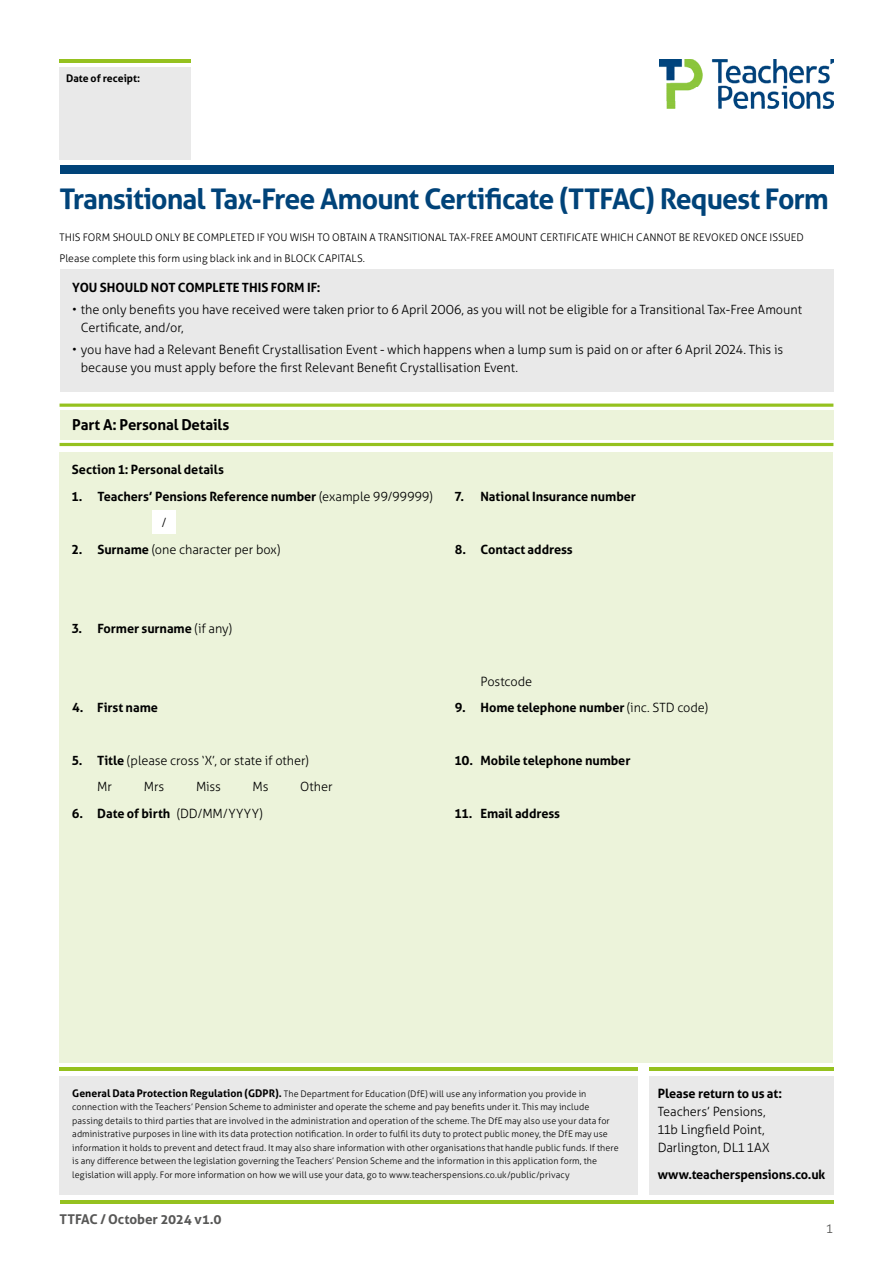
<style>
.page{position:relative;width:893px;height:1263px;background:#fff}
.page>*{position:absolute;margin:0;border:0;box-sizing:border-box;transform-origin:0 0}
.t1{font:700 28.5px "Aller";letter-spacing:-.035em;color:#004379}
.t2{font:700 15px "Aller";letter-spacing:-.01em;color:#000}
.t3{font:700 13.5px "Aller";letter-spacing:-.01em;color:#575756}
.t4{font:300 13.5px "Aller";color:#575756}
.t5{font:300 12.75px/18px "Aller";letter-spacing:-.005em;color:#000}
.t6{font:700 12.75px/26.1px "Aller";letter-spacing:-.005em;color:#000}
.t7{font:300 10.5px "Aller";color:#000}
.t8{font:700 10.5px "Aller";color:#000}
.t9{font:300 9px/13.5px "Aller";letter-spacing:.01em;color:#000}
.s1{font-weight:300}
.s2{font-weight:700}
.s3{font-weight:700;font-size:10.5px}
</style>
<div class="page">
<hr style="left:60px;top:1200px;width:773px;height:3px;background:#95c11f">
<img style="left:660px;top:59px;width:173px;height:50px">
<div style="left:60px;top:165px;width:773px;height:8px;background:#004379"></div>
<hr style="left:60px;top:60px;width:131px;height:3px;background:#95c11f">
<div style="left:60px;top:67px;width:131px;height:93px;background:#e9e9e9"></div>
<div style="left:59px;top:452px;width:774px;height:610px;background:#ecf3da"></div>
<div style="left:152px;top:510px;width:24px;height:24px;background:#fff"></div>
<div style="left:60px;top:1076px;width:578px;height:119px;background:#e9e9e9"></div>
<div style="left:649px;top:1076px;width:184px;height:119px;background:#e9e9e9"></div>
<hr style="left:60px;top:1067px;width:578px;height:4px;background:#95c11f">
<hr style="left:649px;top:1067px;width:184px;height:4px;background:#95c11f">
<div style="left:60px;top:410px;width:773px;height:29px;background:#ecf3da"></div>
<hr style="left:60px;top:404px;width:773px;height:3px;background:#95c11f">
<hr style="left:60px;top:443px;width:773px;height:3px;background:#95c11f">
<div style="left:60px;top:270px;width:773px;height:122px;background:#e9e9e9"></div>
<p class="t8" style="left:66px;top:71px;width:76px">Date of receipt:</p>
<h1 class="t1" style="left:60px;top:182px;width:771px">Transitional Tax-Free Amount Certificate (TTFAC) Request Form</h1>
<p class="t7" style="left:60px;top:230px;width:746px">THIS FORM SHOULD ONLY BE COMPLETED IF YOU WISH TO OBTAIN A TRANSITIONAL TAX-FREE AMOUNT CERTIFICATE WHICH CANNOT BE REVOKED ONCE ISSUED</p>
<p class="t7" style="left:60px;top:252px;width:307px">Please complete this form using black ink and in BLOCK CAPITALS.</p>
<h3 class="t6" style="left:72px;top:274px;width:250px">YOU SHOULD NOT COMPLETE THIS FORM IF:</h3>
<h3 class="t5" style="left:81px;top:301px;width:723px;text-indent:-9px">• the only benefits you have received were taken prior to 6 April 2006, as you will not be eligible for a Transitional Tax-Free Amount<br>Certificate, and/or,</h3>
<h3 class="t5" style="left:81px;top:341px;width:704px;text-indent:-9px">• you have had a Relevant Benefit Crystallisation Event - which happens when a lump sum is paid on or after 6 April 2024. This is because you must apply before the first Relevant Benefit Crystallisation Event.</h3>
<h2 class="t2" style="left:72px;top:416px;width:159px">Part A: Personal Details</h2>
<h3 class="t6" style="left:72px;top:457px;width:153px">Section 1: Personal details</h3>
<h3 class="t6" style="left:162px;top:483px;width:273px;text-indent:-90px">1. Teachers’ Pensions Reference number <span class="s1">(example 99/99999) /</span></h3>
<h3 class="t5" style="left:72px;top:540px;width:210px"><span class="s2">2. Surname</span> (one character per box)</h3>
<h3 class="t6" style="left:455px;top:483px;width:183px">7. National Insurance number</h3>
<h3 class="t6" style="left:455px;top:536px;width:119px">8. Contact address</h3>
<h3 class="t6" style="left:72px;top:615px;width:162px">3. Former surname <span class="s1">(if any)</span></h3>
<h3 class="t6" style="left:72px;top:694px;width:88px">4. First name</h3>
<h3 class="t5" style="left:97px;top:747px;width:213px;line-height:26.4px;text-indent:-26px"><span class="s2">5. Title</span> (please cross ‘X’, or state if other)<br>Mr</h3>
<h3 class="t5" style="left:144px;top:778px;width:22px">Mrs</h3>
<h3 class="t5" style="left:196px;top:778px;width:26px">Miss</h3>
<h3 class="t5" style="left:252px;top:778px;width:18px">Ms</h3>
<h3 class="t5" style="left:300px;top:778px;width:34px">Other</h3>
<h3 class="t6" style="left:72px;top:800px;width:193px">6. Date of birth <span class="s1">(DD/MM/YYYY)</span></h3>
<h3 class="t5" style="left:480px;top:672px;width:53px">Postcode</h3>
<h3 class="t6" style="left:455px;top:694px;width:255px">9. Home telephone number <span class="s1">(inc. STD code)</span></h3>
<h3 class="t6" style="left:455px;top:747px;width:177px">10. Mobile telephone number</h3>
<h3 class="t6" style="left:455px;top:800px;width:107px">11. Email address</h3>
<p class="t9" style="left:72px;top:1087px;width:548px"><span class="s3">General Data Protection Regulation (GDPR).</span> The Department for Education (DfE) will use any information you provide in connection with the Teachers’ Pension Scheme to administer and operate the scheme and pay benefits under it. This may include passing details to third parties that are involved in the administration and operation of the scheme. The DfE may also use your data for administrative purposes in line with its data protection notification. In order to fulfil its duty to protect public money, the DfE may use information it holds to prevent and detect fraud. It may also share information with other organisations that handle public funds. If there is any difference between the legislation governing the Teachers’ Pension Scheme and the information in this application form, the legislation will apply. For more information on how we will use your data, go to www.teacherspensions.co.uk/public/privacy</p>
<h3 class="t6" style="left:658px;top:1081px;width:126px">Please return to us at:</h3>
<h3 class="t5" style="left:658px;top:1103px;width:113px">Teachers’ Pensions,<br>11b Lingfield Point,<br>Darlington, DL1 1AX</h3>
<h3 class="t6" style="left:658px;top:1161px;width:169px">www.teacherspensions.co.uk</h3>
<h3 class="t3" style="left:60px;top:1210px;width:164px">TTFAC / October 2024 v1.0</h3>
<h3 class="t4" style="left:825px;top:1220px;width:10px">1</h3>
</div>
